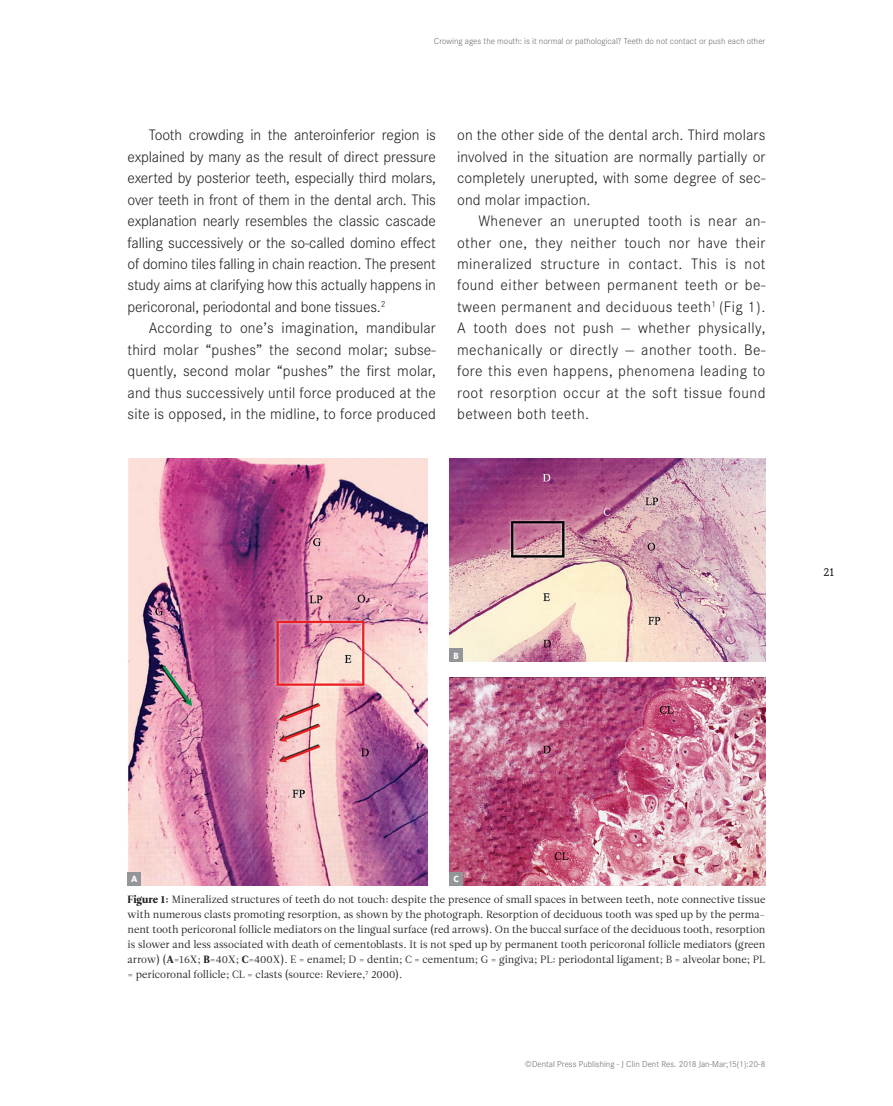
<style>
.page{position:relative;width:893px;height:1106px;background:#fff}
.page>*{position:absolute;margin:0;border:0;box-sizing:border-box;transform-origin:0 0}
.t1{font:300 15.75px/21.5px "Corporate STOT";letter-spacing:.01em;color:#231f20;text-align:justify}
.t2{font:500 12px "Corporate ETOT";color:#231f20}
.t3{font:10.5px/15px "Leitura Roman 1";color:#231f20;text-align:justify}
.t4{font:300 9px "Corporate STOT";color:#6c6d70}
.t5{font:700 9px "Whitney";color:#fff}
.s1{font-family:"Leitura Roman 4"}
</style>
<div class="page">
<img style="left:128px;top:459px;width:299px;height:426px">
<img style="left:449px;top:459px;width:316px;height:203px">
<img style="left:449px;top:677px;width:316px;height:208px">
<div style="left:128px;top:872px;width:13px;height:13px;background:#939598"></div>
<div style="left:449px;top:648px;width:14px;height:14px;background:#939598"></div>
<div style="left:449px;top:872px;width:14px;height:13px;background:#939598"></div>
<p class="t4" style="left:434px;top:36px;width:333px">Crowing ages the mouth: is it normal or pathological? Teeth do not contact or push each other</p>
<p class="t1" style="left:128px;top:124px;width:310px;text-indent:21px">Tooth crowding in the anteroinferior region is explained by many as the result of direct pressure exerted by posterior teeth, especially third molars, over teeth in front of them in the dental arch. This explanation nearly resembles the classic cascade falling successively or the so-called domino effect of domino tiles falling in chain reaction. The present study aims at clarifying how this actually happens in pericoronal, periodontal and bone tissues.<sup>2</sup></p>
<p class="t1" style="left:128px;top:317px;width:310px;text-indent:21px">According to one’s imagination, mandibular third molar “pushes” the second molar; subse&shy;quently, second molar “pushes” the first molar, and thus successively until force produced at the site is opposed, in the midline, to force produced</p>
<p class="t1" style="left:457px;top:124px;width:310px">on the other side of the dental arch. Third molars involved in the situation are normally partially or completely unerupted, with some degree of sec&shy;ond molar impaction.</p>
<p class="t1" style="left:457px;top:210px;width:310px;text-indent:21px">Whenever an unerupted tooth is near an&shy;other one, they neither touch nor have their mineralized structure in contact. This is not found either between permanent teeth or be&shy;tween permanent and deciduous teeth<sup>1</sup> (Fig 1).<br>A tooth does not push — whether physically, mechanically or directly — another tooth. Be&shy;fore this even happens, phenomena leading to root resorption occur at the soft tissue found between both teeth.</p>
<p class="t5" style="left:453px;top:649px;width:7px">B</p>
<p class="t2" style="left:823px;top:565px;width:13px">21</p>
<p class="t5" style="left:131px;top:872px;width:8px">A</p>
<p class="t5" style="left:453px;top:872px;width:7px">C</p>
<p class="t3" style="left:128px;top:892px;width:639px"><span class="s1">Figure 1:</span> Mineralized structures of teeth do not touch: despite the presence of small spaces in between teeth, note connective tissue with numerous clasts promoting resorption, as shown by the photograph. Resorption of deciduous tooth was sped up by the perma&shy;nent tooth pericoronal follicle mediators on the lingual surface (red arrows). On the buccal surface of the deciduous tooth, resorption is slower and less associated with death of cementoblasts. It is not sped up by permanent tooth pericoronal follicle mediators (green arrow) (<span class="s1">A</span>=16X; <span class="s1">B</span>=40X; <span class="s1">C</span>=400X). E = enamel; D = dentin; C = cementum; G = gingiva; PL: periodontal ligament; B = alveolar bone; PL = pericoronal follicle; CL = clasts (source: Reviere,<sup>7</sup> 2000).</p>
<p class="t4" style="left:525px;top:1058px;width:242px">©Dental Press Publishing - J Clin Dent Res. 2018 Jan-Mar;15(1):20-8</p>
</div>
